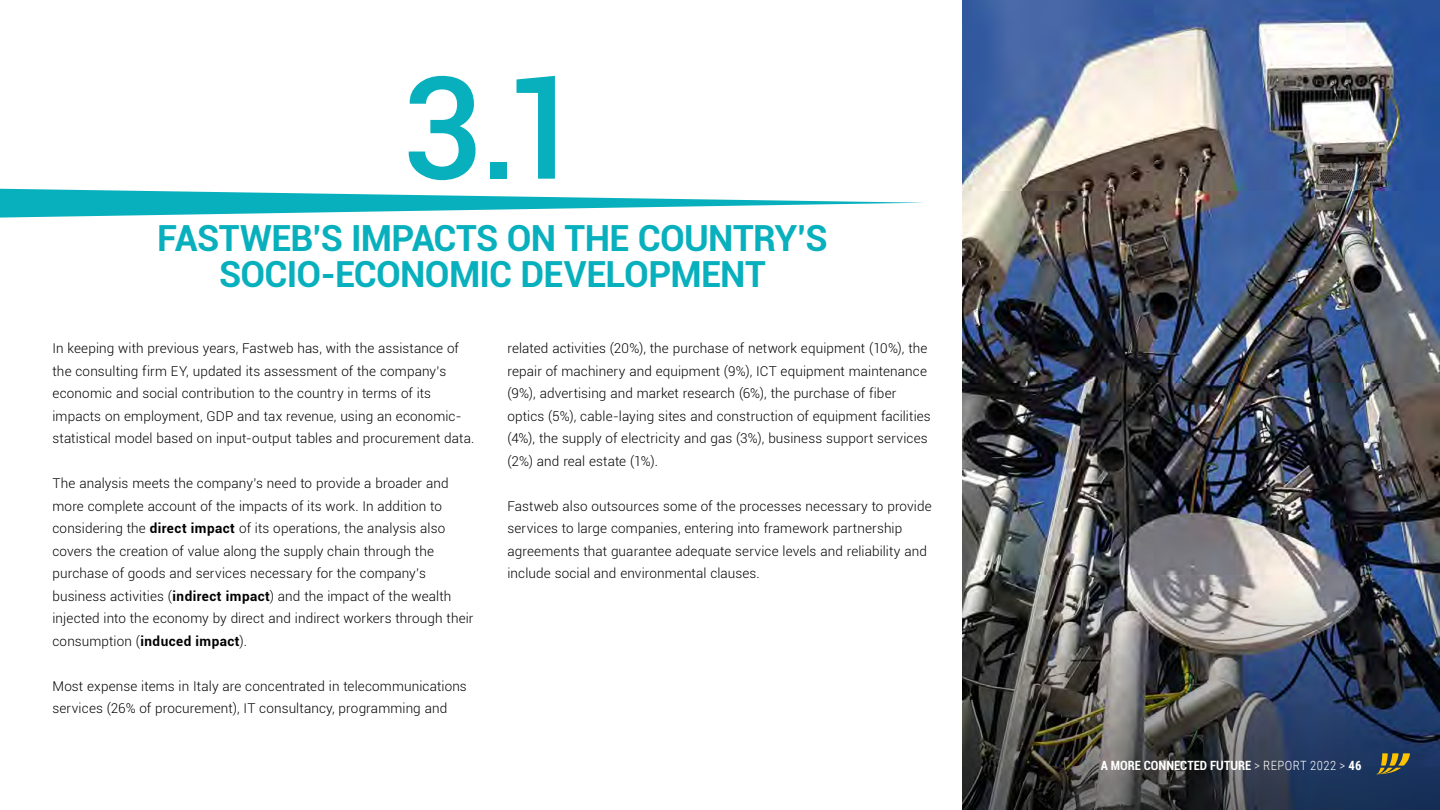
<style>
.page{position:relative;width:1440px;height:810px;background:#fff}
.page>*{position:absolute;margin:0;border:0;box-sizing:border-box;transform-origin:0 0}
.t1{font:500 142.57px "Roboto";color:#08b0bd}
.t2{font:700 36px/36px "Roboto";letter-spacing:-.02em;color:#08b0bd;text-align:center}
.t3{font:300 13.5px/22.5px "Roboto";letter-spacing:.01em;color:#000}
.t4{font:700 condensed 12.75px "Roboto";color:#fff}
.s1{font-weight:700}
.s2{font-family:"Roboto Condensed";font-weight:300;font-stretch:normal}
.s3{font-family:"Roboto Condensed";font-stretch:normal}
</style>
<div class="page">
<img style="left:962px;top:0;width:478px;height:573px">
<img style="left:962px;top:573px;width:478px;height:237px">
<svg style="left:1376px;top:753px;width:34px;height:21px"></svg>
<svg style="left:0;top:189px;width:924px;height:29px"></svg>
<h1 class="t1" style="left:401px;top:28px;width:184px">3.1</h1>
<h2 class="t2" style="left:157px;top:219px;width:672px">FASTWEB’S IMPACTS ON THE COUNTRY’S<br>SOCIO-ECONOMIC DEVELOPMENT</h2>
<p class="t3" style="left:52px;top:337px;width:423px">In keeping with previous years, Fastweb has, with the assistance of the consulting firm EY, updated its assessment of the company’s economic and social contribution to the country in terms of its impacts on employment, GDP and tax revenue, using an economic&shy;statistical model based on input-output tables and procurement data.</p>
<p class="t3" style="left:52px;top:472px;width:423px">The analysis meets the company’s need to provide a broader and more complete account of the impacts of its work. In addition to considering the <span class="s1">direct impact</span> of its operations, the analysis also covers the creation of value along the supply chain through the purchase of goods and services necessary for the company’s business activities (<span class="s1">indirect impact</span>) and the impact of the wealth injected into the economy by direct and indirect workers through their consumption (<span class="s1">induced impact</span>).</p>
<p class="t3" style="left:52px;top:674px;width:416px">Most expense items in Italy are concentrated in telecommunications services (26% of procurement), IT consultancy, programming and</p>
<p class="t3" style="left:508px;top:337px;width:425px">related activities (20%), the purchase of network equipment (10%), the repair of machinery and equipment (9%), ICT equipment maintenance (9%), advertising and market research (6%), the purchase of fiber optics (5%), cable-laying sites and construction of equipment facilities (4%), the supply of electricity and gas (3%), business support services (2%) and real estate (1%).</p>
<p class="t3" style="left:508px;top:494px;width:426px">Fastweb also outsources some of the processes necessary to provide services to large companies, entering into framework partnership agreements that guarantee adequate service levels and reliability and include social and environmental clauses.</p>
<p class="t4" style="left:1101px;top:756px;width:262px">A MORE CONNECTED FUTURE <span class="s2">&gt; REPORT 2022 &gt;</span> <span class="s3">46</span></p>
</div>
